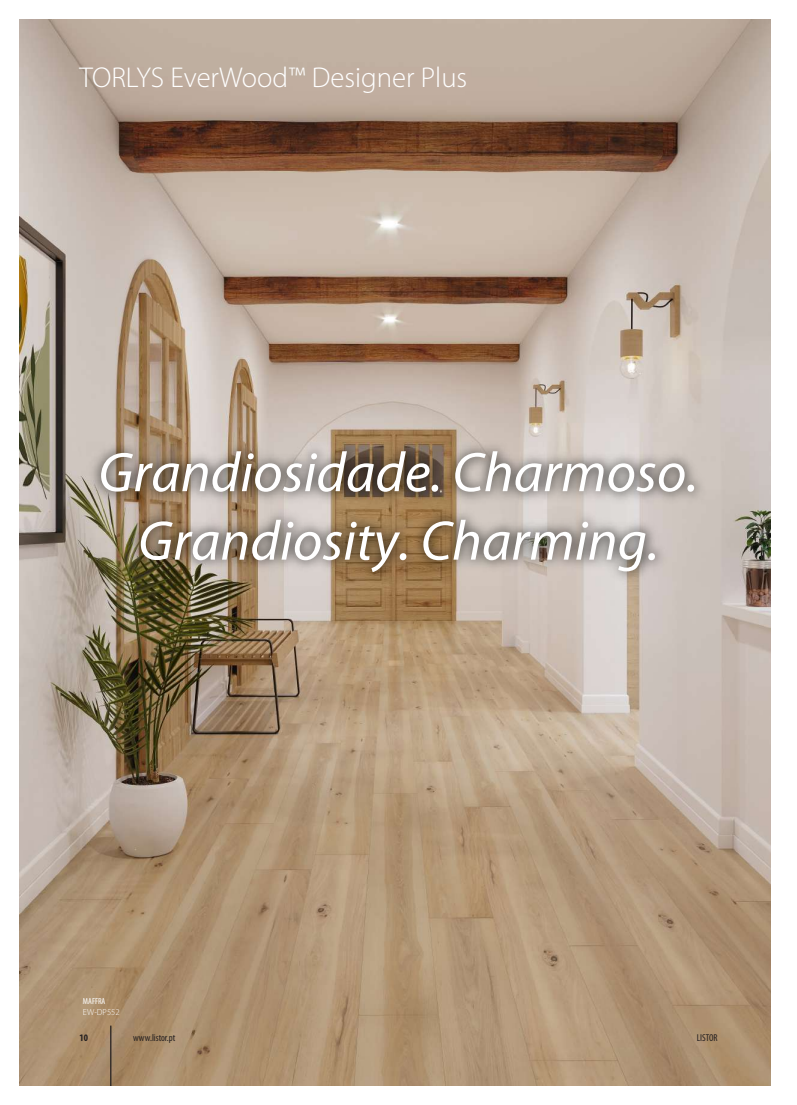
<style>
.page{position:relative;width:797px;height:1105px;background:#fff}
.page>*{position:absolute;margin:0;border:0;box-sizing:border-box;transform-origin:0 0}
.t1{font:italic 56.25px/68.5px "Myriad Pro";color:#fff;text-align:center}
.t2{font:300 28.75px "Myriad Pro";color:#fff}
.t3{font:condensed 10px "Myriad Pro";color:#231f20}
.t4{font:700 condensed 10px "Myriad Pro";color:#231f20}
.t5{font:300 8.75px "Myriad Pro";color:#fff}
.t6{font:condensed 8.75px "Myriad Pro";color:#fff}
</style>
<div class="page">
<img style="left:19px;top:19px;width:751px;height:1067px">
<hr style="left:110px;top:1025px;width:1px;height:61px;background:#231f20">
<img style="left:54px;top:399px;width:689px;height:151px">
<img style="left:93px;top:467px;width:611px;height:152px">
<p class="t2" style="left:79px;top:60px;width:389px">TORLYS EverWood™ Designer Plus</p>
<p class="t1" style="left:98px;top:439px;width:601px">Grandiosidade. Charmoso.<br>Grandiosity. Charming.</p>
<p class="t6" style="left:83px;top:996px;width:24px">MAFFRA</p>
<p class="t5" style="left:83px;top:1007px;width:38px">EW-DP552</p>
<p class="t4" style="left:79px;top:1032px;width:10px">10</p>
<p class="t3" style="left:133px;top:1032px;width:44px">www.listor.pt</p>
<p class="t3" style="left:696px;top:1032px;width:22px">LISTOR</p>
</div>
